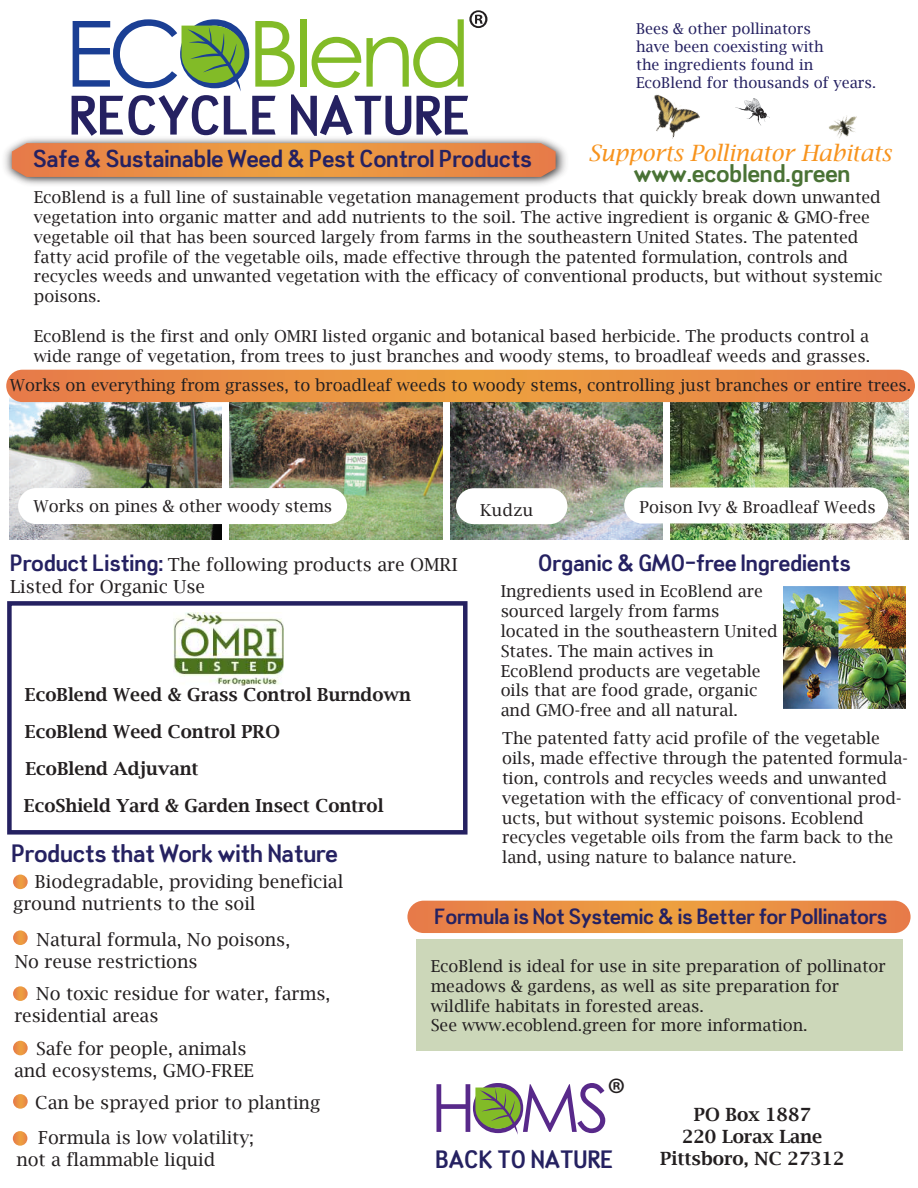
<style>
.page{position:relative;width:918px;height:1188px;background:#fff}
.page>*{position:absolute;margin:0;border:0;box-sizing:border-box;transform-origin:0 0}
.t1{font:53.7px "Myriad Pro";color:#231f20}
.t2{font:52.95px "Tin Doghouse";color:#252161}
.t3{font:44.55px "Myriad Pro";color:#231f20}
.t4{font:24px "Tin Doghouse";color:#252161}
.t5{font:24px "Tin Doghouse";color:#497235}
.t6{font:23.4px "Tin Doghouse";color:#252161}
.t7{font:22.5px "Tin Doghouse";color:#252161}
.t8{font:italic 22.5px "Lucida Bright";color:#f7931d}
.t9{font:21px "Tin Doghouse";color:#252161}
.t10{font:600 18.3px/21.9px "Lucida Bright";color:#231f20;text-align:center}
.t11{font:18px/21.6px "Lucida Bright";color:#231f20}
.t12{font:600 18px/36.9px "Lucida Bright";color:#231f20}
.t13{font:16.5px/19.8px "Lucida Bright";color:#231f20}
.t14{font:15px/18px "Lucida Bright";color:#252161}
.s1{font-family:"Tin Doghouse";font-size:22.5px;color:#252161}
</style>
<div class="page">
<img style="left:671px;top:399px;width:238px;height:140px">
<svg style="left:255px;top:21px;width:40px;height:66px"></svg>
<div style="left:300px;top:19px;width:6px;height:68px;background:#82bb27"></div>
<svg style="left:312px;top:19px;width:152px;height:69px"></svg>
<svg style="left:73px;top:19px;width:176px;height:72px"></svg>
<img style="left:9px;top:397px;width:212px;height:143px">
<img style="left:4px;top:138px;width:562px;height:47px">
<svg style="left:12px;top:143px;width:544px;height:34px;background:#e88f46"></svg>
<img style="left:230px;top:402px;width:212px;height:138px">
<img style="left:450px;top:402px;width:212px;height:138px">
<div style="left:18px;top:488px;width:329px;height:36px;background:#fff;border-radius:18px"></div>
<svg style="left:13px;top:875px;width:15px;height:14px"></svg>
<svg style="left:13px;top:1041px;width:15px;height:14px"></svg>
<svg style="left:13px;top:930px;width:15px;height:15px"></svg>
<svg style="left:13px;top:986px;width:15px;height:15px"></svg>
<svg style="left:13px;top:1131px;width:14px;height:15px"></svg>
<svg style="left:13px;top:1094px;width:15px;height:15px"></svg>
<div style="left:456px;top:488px;width:111px;height:36px;background:#fff;border-radius:18px"></div>
<div style="left:624px;top:487px;width:264px;height:36px;background:#fff;border-radius:18px"></div>
<svg style="left:436px;top:1083px;width:169px;height:52px"></svg>
<svg style="left:6px;top:370px;width:909px;height:32px;background:#e98e44"></svg>
<img style="left:828px;top:115px;width:29px;height:23px">
<img style="left:735px;top:99px;width:34px;height:27px">
<img style="left:653px;top:94px;width:47px;height:45px">
<img style="left:784px;top:587px;width:121px;height:121px">
<div style="left:7px;top:601px;width:461px;height:234px;border:4px solid #252161"></div>
<svg style="left:407px;top:901px;width:504px;height:32px;background:#ea8e44"></svg>
<img style="left:173px;top:612px;width:111px;height:74px">
<div style="left:416px;top:939px;width:487px;height:112px;background:#ccd7b9"></div>
<h1 class="t1" style="left:467px;top:-4px;width:24px">®</h1>
<h2 class="t2" style="left:69px;top:83px;width:403px">RECYCLE NATURE</h2>
<h3 class="t6" style="left:33px;top:144px;width:500px">Safe &amp; Sustainable Weed &amp; Pest Control Products</h3>
<p class="t14" style="left:636px;top:20px;width:241px">Bees &amp; other pollinators<br>have been coexisting with<br>the ingredients found in<br>EcoBlend for thousands of years.</p>
<h3 class="t8" style="left:588px;top:140px;width:305px">Supports Pollinator Habitats</h3>
<h3 class="t5" style="left:634px;top:159px;width:218px">www.ecoblend.green</h3>
<p class="t13" style="left:34px;top:187px;width:850px">EcoBlend is a full line of sustainable vegetation management products that quickly break down unwanted vegetation into organic matter and add nutrients to the soil. The active ingredient is organic &amp; GMO-free vegetable oil that has been sourced largely from farms in the southeastern United States. The patented fatty acid profile of the vegetable oils, made effective through the patented formulation, controls and recycles weeds and unwanted vegetation with the efficacy of conventional products, but without systemic poisons.</p>
<p class="t13" style="left:34px;top:326px;width:838px">EcoBlend is the first and only OMRI listed organic and botanical based herbicide. The products control a wide range of vegetation, from trees to just branches and woody stems, to broadleaf weeds and grasses.</p>
<p class="t13" style="left:10px;top:376px;width:903px">Works on everything from grasses, to broadleaf weeds to woody stems, controlling just branches or entire trees.</p>
<p class="t13" style="left:34px;top:496px;width:300px">Works on pines &amp; other woody stems</p>
<p class="t13" style="left:480px;top:500px;width:54px">Kudzu</p>
<p class="t13" style="left:640px;top:497px;width:238px">Poison Ivy &amp; Broadleaf Weeds</p>
<p class="t11" style="left:10px;top:554px;width:449px"><span class="s1">Product Listing:</span> The following products are OMRI<br>Listed for Organic Use</p>
<h3 class="t7" style="left:538px;top:549px;width:314px">Organic &amp; GMO-free Ingredients</h3>
<p class="t13" style="left:501px;top:582px;width:279px">Ingredients used in EcoBlend are sourced largely from farms located in the southeastern United<br>States. The main actives in<br>EcoBlend products are vegetable oils that are food grade, organic and GMO-free and all natural.</p>
<p class="t13" style="left:502px;top:728px;width:407px">The patented fatty acid profile of the vegetable oils, made effective through the patented formula&shy;tion, controls and recycles weeds and unwanted vegetation with the efficacy of conventional prod&shy;ucts, but without systemic poisons. Ecoblend recycles vegetable oils from the farm back to the land, using nature to balance nature.</p>
<p class="t12" style="left:24px;top:676px;width:389px">EcoBlend Weed &amp; Grass Control Burndown<br>EcoBlend Weed Control PRO<br>EcoBlend Adjuvant<br>EcoShield Yard &amp; Garden Insect Control</p>
<h3 class="t4" style="left:11px;top:839px;width:328px">Products that Work with Nature</h3>
<p class="t11" style="left:13px;top:871px;width:332px;text-indent:22px">Biodegradable, providing beneficial ground nutrients to the soil</p>
<p class="t11" style="left:15px;top:929px;width:277px;text-indent:22px">Natural formula, No poisons,<br>No reuse restrictions</p>
<p class="t11" style="left:14px;top:983px;width:318px;text-indent:22px">No toxic residue for water, farms, residential areas</p>
<p class="t11" style="left:14px;top:1038px;width:241px;text-indent:22px">Safe for people, animals and ecosystems, GMO-FREE</p>
<p class="t11" style="left:35px;top:1092px;width:287px">Can be sprayed prior to planting</p>
<p class="t11" style="left:16px;top:1127px;width:239px;text-indent:22px">Formula is low volatility; not a flammable liquid</p>
<p class="t9" style="left:435px;top:904px;width:454px">Formula is Not Systemic &amp; is Better for Pollinators</p>
<p class="t13" style="left:431px;top:956px;width:457px">EcoBlend is ideal for use in site preparation of pollinator meadows &amp; gardens, as well as site preparation for wildlife habitats in forested areas.<br>See www.ecoblend.green for more information.</p>
<h3 class="t3" style="left:607px;top:1066px;width:20px">®</h3>
<h3 class="t4" style="left:435px;top:1144px;width:180px">BACK TO NATURE</h3>
<p class="t10" style="left:660px;top:1103px;width:186px">PO Box 1887<br>220 Lorax Lane<br>Pittsboro, NC 27312</p>
</div>
